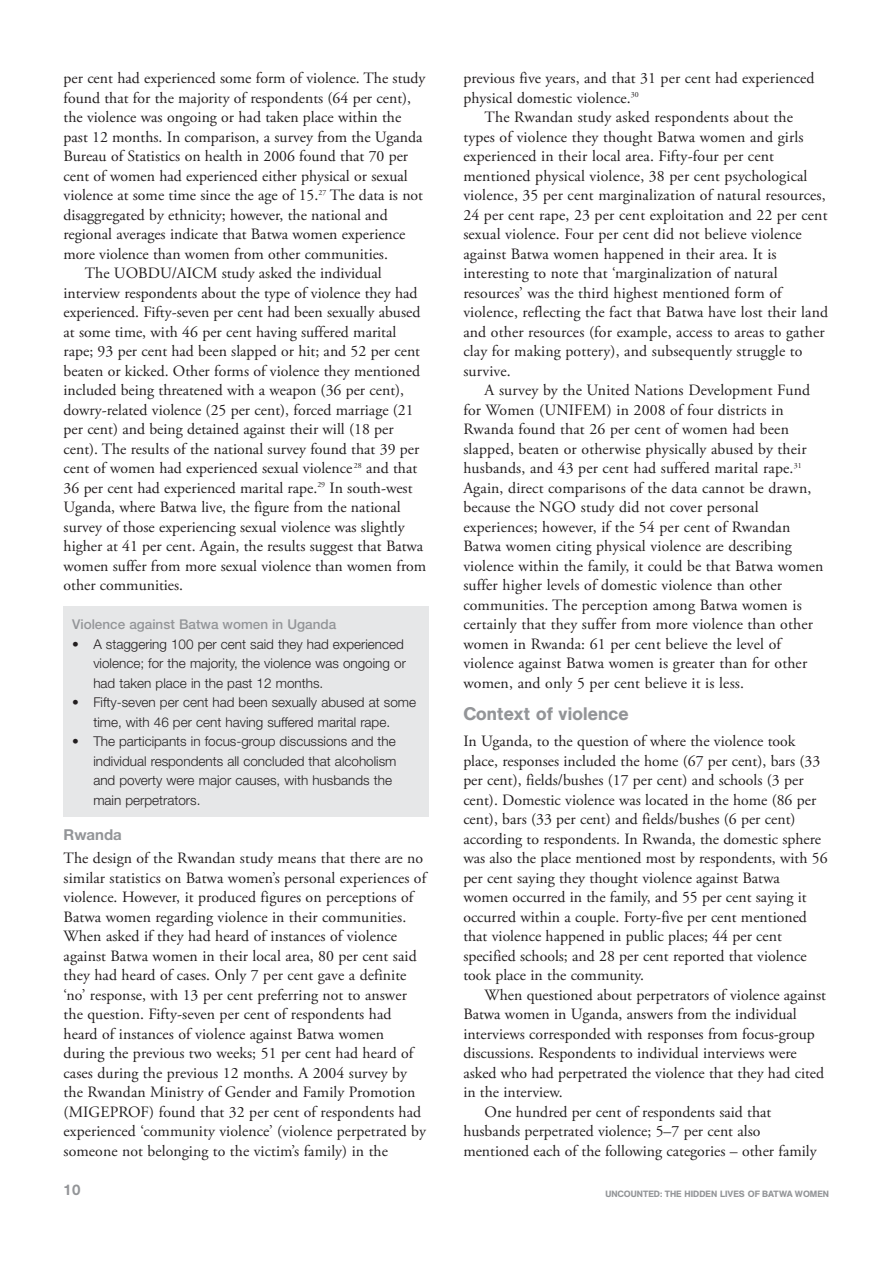
<style>
.page{position:relative;width:893px;height:1263px;background:#fff}
.page>*{position:absolute;margin:0;border:0;box-sizing:border-box;transform-origin:0 0}
.t1{font:500 18px "AG Book BQ";letter-spacing:.01em;color:#939598}
.t2{font:15.75px/19.5px "Adobe Garamond Pro";color:#231f20}
.t3{font:700 15px "Helvetica Neue LT Com";color:#939598}
.t4{font:500 15px "AG Book BQ";color:#939598}
.t5{font:300 13.5px/19.5px "Helvetica Neue LT Com";color:#231f20}
.t6{font:500 13.5px "Helvetica Neue LT Com";color:#939598}
.t7{font:500 9px "AG Book BQ";color:#939598}
</style>
<div class="page">
<div style="left:64px;top:607px;width:365px;height:210px;background:#e6e7e8"></div>
<p class="t2" style="left:64px;top:70px;width:363px">per cent had experienced some form of violence. The study</p>
<p class="t2" style="left:64px;top:90px;width:349px">found that for the majority of respondents (64 per cent),</p>
<p class="t2" style="left:64px;top:109px;width:339px">the violence was ongoing or had taken place within the</p>
<p class="t2" style="left:64px;top:129px;width:360px">past 12 months. In comparison, a survey from the Uganda</p>
<p class="t2" style="left:64px;top:148px;width:346px">Bureau of Statistics on health in 2006 found that 70 per</p>
<p class="t2" style="left:64px;top:168px;width:346px">cent of women had experienced either physical or sexual</p>
<p class="t2" style="left:64px;top:187px;width:361px">violence at some time since the age of 15.<sup>27</sup> The data is not</p>
<p class="t2" style="left:64px;top:207px;width:326px">disaggregated by ethnicity; however, the national and</p>
<p class="t2" style="left:64px;top:226px;width:343px">regional averages indicate that Batwa women experience</p>
<p class="t2" style="left:64px;top:246px;width:326px">more violence than women from other communities.</p>
<p class="t2" style="left:85px;top:265px;width:298px">The UOBDU/AICM study asked the individual</p>
<p class="t2" style="left:64px;top:285px;width:355px">interview respondents about the type of violence they had</p>
<p class="t2" style="left:64px;top:304px;width:358px">experienced. Fifty-seven per cent had been sexually abused</p>
<p class="t2" style="left:64px;top:324px;width:334px">at some time, with 46 per cent having suffered marital</p>
<p class="t2" style="left:64px;top:343px;width:358px">rape; 93 per cent had been slapped or hit; and 52 per cent</p>
<p class="t2" style="left:64px;top:363px;width:358px">beaten or kicked. Other forms of violence they mentioned</p>
<p class="t2" style="left:64px;top:382px;width:342px">included being threatened with a weapon (36 per cent),</p>
<p class="t2" style="left:64px;top:402px;width:352px">dowry-related violence (25 per cent), forced marriage (21</p>
<p class="t2" style="left:64px;top:421px;width:332px">per cent) and being detained against their will (18 per</p>
<p class="t2" style="left:64px;top:441px;width:357px">cent). The results of the national survey found that 39 per</p>
<p class="t2" style="left:64px;top:460px;width:355px">cent of women had experienced sexual violence <sup>28</sup> and that</p>
<p class="t2" style="left:64px;top:480px;width:350px">36 per cent had experienced marital rape.<sup>29</sup> In south-west</p>
<p class="t2" style="left:64px;top:499px;width:339px">Uganda, where Batwa live, the figure from the national</p>
<p class="t2" style="left:64px;top:519px;width:343px">survey of those experiencing sexual violence was slightly</p>
<p class="t2" style="left:64px;top:538px;width:361px">higher at 41 per cent. Again, the results suggest that Batwa</p>
<p class="t2" style="left:64px;top:558px;width:364px">women suffer from more sexual violence than women from</p>
<p class="t2" style="left:64px;top:577px;width:121px">other communities.</p>
<p class="t6" style="left:72px;top:620px;width:266px">Violence against Batwa women in Uganda</p>
<p class="t5" style="left:93px;top:636px;width:314px;text-indent:-21px">• A staggering 100 per cent said they had experienced violence; for the majority, the violence was ongoing or had taken place in the past 12 months.</p>
<p class="t5" style="left:72px;top:694px;width:345px;text-align:center">• Fifty-seven per cent had been sexually abused at some time, with 46 per cent having suffered marital rape.</p>
<p class="t5" style="left:93px;top:733px;width:305px;text-indent:-21px">• The participants in focus-group discussions and the individual respondents all concluded that alcoholism and poverty were major causes, with husbands the main perpetrators.</p>
<p class="t3" style="left:64px;top:830px;width:60px">Rwanda</p>
<p class="t2" style="left:64px;top:850px;width:364px">The design of the Rwandan study means that there are no similar statistics on Batwa women’s personal experiences of violence. However, it produced figures on perceptions of Batwa women regarding violence in their communities.<br>When asked if they had heard of instances of violence against Batwa women in their local area, 80 per cent said they had heard of cases. Only 7 per cent gave a definite ‘no’ response, with 13 per cent preferring not to answer the question. Fifty-seven per cent of respondents had heard of instances of violence against Batwa women during the previous two weeks; 51 per cent had heard of cases during the previous 12 months. A 2004 survey by the Rwandan Ministry of Gender and Family Promotion (MIGEPROF) found that 32 per cent of respondents had experienced ‘community violence’ (violence perpetrated by someone not belonging to the victim’s family) in the</p>
<p class="t4" style="left:64px;top:1185px;width:18px">10</p>
<p class="t7" style="left:605px;top:1191px;width:225px">UNCOUNTED: THE HIDDEN LIVES OF BATWA WOMEN</p>
<p class="t2" style="left:463px;top:70px;width:353px">previous five years, and that 31 per cent had experienced physical domestic violence.<sup>30</sup></p>
<p class="t2" style="left:463px;top:109px;width:366px;text-indent:21px">The Rwandan study asked respondents about the types of violence they thought Batwa women and girls experienced in their local area. Fifty-four per cent mentioned physical violence, 38 per cent psychological violence, 35 per cent marginalization of natural resources, 24 per cent rape, 23 per cent exploitation and 22 per cent sexual violence. Four per cent did not believe violence against Batwa women happened in their area. It is interesting to note that ‘marginalization of natural resources’ was the third highest mentioned form of violence, reflecting the fact that Batwa have lost their land and other resources (for example, access to areas to gather clay for making pottery), and subsequently struggle to survive.</p>
<p class="t2" style="left:463px;top:382px;width:361px;text-indent:21px">A survey by the United Nations Development Fund for Women (UNIFEM) in 2008 of four districts in Rwanda found that 26 per cent of women had been slapped, beaten or otherwise physically abused by their husbands, and 43 per cent had suffered marital rape.<sup>31<br></sup>Again, direct comparisons of the data cannot be drawn, because the NGO study did not cover personal experiences; however, if the 54 per cent of Rwandan Batwa women citing physical violence are describing violence within the family, it could be that Batwa women suffer higher levels of domestic violence than other communities. The perception among Batwa women is certainly that they suffer from more violence than other women in Rwanda: 61 per cent believe the level of violence against Batwa women is greater than for other women, and only 5 per cent believe it is less.</p>
<p class="t1" style="left:463px;top:708px;width:167px">Context of violence</p>
<p class="t2" style="left:463px;top:733px;width:366px">In Uganda, to the question of where the violence took place, responses included the home (67 per cent), bars (33 per cent), fields/bushes (17 per cent) and schools (3 per cent). Domestic violence was located in the home (86 per cent), bars (33 per cent) and fields/bushes (6 per cent) according to respondents. In Rwanda, the domestic sphere was also the place mentioned most by respondents, with 56 per cent saying they thought violence against Batwa women occurred in the family, and 55 per cent saying it occurred within a couple. Forty-five per cent mentioned that violence happened in public places; 44 per cent specified schools; and 28 per cent reported that violence took place in the community.</p>
<p class="t2" style="left:485px;top:987px;width:343px">When questioned about perpetrators of violence against</p>
<p class="t2" style="left:463px;top:1006px;width:335px">Batwa women in Uganda, answers from the individual</p>
<p class="t2" style="left:463px;top:1026px;width:353px">interviews corresponded with responses from focus-group</p>
<p class="t2" style="left:463px;top:1045px;width:335px">discussions. Respondents to individual interviews were</p>
<p class="t2" style="left:463px;top:1065px;width:362px">asked who had perpetrated the violence that they had cited</p>
<p class="t2" style="left:463px;top:1084px;width:101px">in the interview.</p>
<p class="t2" style="left:485px;top:1104px;width:288px">One hundred per cent of respondents said that</p>
<p class="t2" style="left:463px;top:1123px;width:299px">husbands perpetrated violence; 5–7 per cent also</p>
<p class="t2" style="left:463px;top:1143px;width:355px">mentioned each of the following categories – other family</p>
</div>
